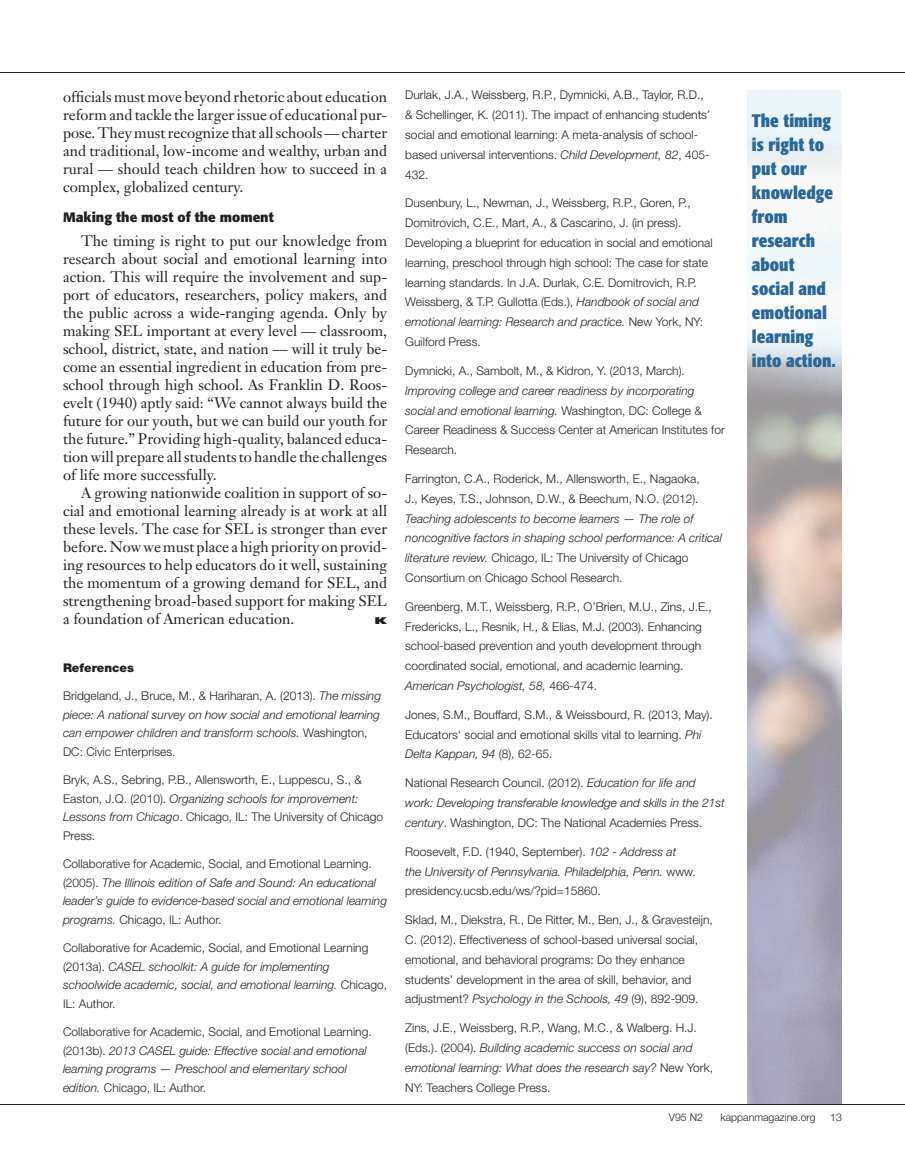
<style>
.page{position:relative;width:905px;height:1175px;background:#fff}
.page>*{position:absolute;margin:0;border:0;box-sizing:border-box;transform-origin:0 0}
.t1{font:700 condensed 18px/24px "Formata";color:#29689a}
.t2{font:15px/18px "Janson Text";color:#231f20;text-align:justify}
.t3{font:700 13.5px "Formata";color:#231f20}
.t4{font:300 12px/19.8px "Helvetica Neue";color:#231f20}
.t5{font:italic 300 12px/18.8px "Helvetica Neue";color:#231f20}
.t6{font:900 12px "Helvetica Neue";color:#231f20}
.t7{font:300 10.5px "Helvetica Neue";color:#231f20}
.t8{font:800 9px "Futura";color:#231f20;scale:1.7 1}
.s1{font-style:normal}
.s2{font-style:italic}
</style>
<div class="page">
<hr style="left:0;top:72px;width:904px;height:1px;background:#231f20">
<hr style="left:0;top:1103px;width:904px;height:1px;background:#231f20">
<p class="t2" style="left:63px;top:87px;width:326px">officials must move beyond rhetoric about education reform and tackle the larger issue of educational pur&shy;pose. They must recognize that all schools — charter and traditional, low-income and wealthy, urban and rural — should teach children how to succeed in a complex, globalized century.</p>
<p class="t3" style="left:63px;top:209px;width:212px">Making the most of the moment</p>
<p class="t2" style="left:63px;top:231px;width:326px;text-indent:18px">The timing is right to put our knowledge from research about social and emotional learning into action. This will require the involvement and sup&shy;port of educators, researchers, policy makers, and the public across a wide-ranging agenda. Only by making SEL important at every level — classroom, school, district, state, and nation — will it truly be&shy;come an essential ingredient in education from pre&shy;school through high school. As Franklin D. Roos&shy;evelt (1940) aptly said: “We cannot always build the future for our youth, but we can build our youth for the future.” Providing high-quality, balanced educa&shy;tion will prepare all students to handle the challenges of life more successfully.</p>
<p class="t2" style="left:63px;top:483px;width:326px;text-indent:18px">A growing nationwide coalition in support of so&shy;cial and emotional learning already is at work at all these levels. The case for SEL is stronger than ever before. Now we must place a high priority on provid&shy;ing resources to help educators do it well, sustaining the momentum of a growing demand for SEL, and strengthening broad-based support for making SEL a foundation of American education.</p>
<p class="t8" style="left:374px;top:615px;width:9px">K</p>
<p class="t6" style="left:63px;top:660px;width:72px">References</p>
<p class="t5" style="left:63px;top:686px;width:319px"><span class="s1">Bridgeland, J., Bruce, M., &amp; Hariharan, A. (2013).</span> The missing piece: A national survey on how social and emotional learning can empower children and transform schools. <span class="s1">Washington, DC: Civic Enterprises.</span></p>
<p class="t4" style="left:63px;top:770px;width:321px;line-height:18.8px">Bryk, A.S., Sebring, P.B., Allensworth, E., Luppescu, S., &amp; Easton, J.Q. (2010). <span class="s2">Organizing schools for improvement:<br>Lessons from Chicago</span>. Chicago, IL: The University of Chicago Press.</p>
<p class="t5" style="left:63px;top:854px;width:325px"><span class="s1">Collaborative for Academic, Social, and Emotional Learning. (2005).</span> The Illinois edition of Safe and Sound: An educational leader’s guide to evidence-based social and emotional learning programs. <span class="s1">Chicago, IL: Author.</span></p>
<p class="t5" style="left:63px;top:938px;width:325px"><span class="s1">Collaborative for Academic, Social, and Emotional Learning (2013a).</span> CASEL schoolkit: A guide for implementing schoolwide academic, social, and emotional learning. <span class="s1">Chicago, IL: Author.</span></p>
<p class="t5" style="left:63px;top:1022px;width:310px"><span class="s1">Collaborative for Academic, Social, and Emotional Learning. (2013b).</span> 2013 CASEL guide: Effective social and emotional learning programs — Preschool and elementary school edition. <span class="s1">Chicago, IL: Author.</span></p>
<p class="t4" style="left:405px;top:85px;width:306px">Durlak, J.A., Weissberg, R.P., Dymnicki, A.B., Taylor, R.D., &amp; Schellinger, K. (2011). The impact of enhancing students’ social and emotional learning: A meta-analysis of school&shy;based universal interventions. <span class="s2">Child Development, 82</span>, 405- 432.</p>
<p class="t4" style="left:405px;top:193px;width:309px">Dusenbury, L., Newman, J., Weissberg, R.P., Goren, P., Domitrovich, C.E., Mart, A., &amp; Cascarino, J. (in press).<br>Developing a blueprint for education in social and emotional learning, preschool through high school: The case for state learning standards. In J.A. Durlak, C.E. Domitrovich, R.P.<br>Weissberg, &amp; T.P. Gullotta (Eds.), <span class="s2">Handbook of social and emotional learning: Research and practice.</span> New York, NY:<br>Guilford Press.</p>
<p class="t4" style="left:405px;top:360px;width:281px">Dymnicki, A., Sambolt, M., &amp; Kidron, Y. (2013, March).</p>
<p class="t4" style="left:405px;top:380px;width:321px"><span class="s2">Improving college and career readiness by incorporating social and emotional learning.</span> Washington, DC: College &amp; Career Readiness &amp; Success Center at American Institutes for Research.</p>
<p class="t4" style="left:405px;top:468px;width:296px">Farrington, C.A., Roderick, M., Allensworth, E., Nagaoka,<br>J., Keyes, T.S., Johnson, D.W., &amp; Beechum, N.O. (2012).</p>
<p class="t5" style="left:405px;top:508px;width:318px;line-height:19.8px">Teaching adolescents to become learners — The role of noncognitive factors in shaping school performance: A critical literature review. <span class="s1">Chicago, IL: The University of Chicago Consortium on Chicago School Research.</span></p>
<p class="t4" style="left:405px;top:596px;width:308px">Greenberg, M.T., Weissberg, R.P., O’Brien, M.U., Zins, J.E., Fredericks, L., Resnik, H., &amp; Elias, M.J. (2003). Enhancing school-based prevention and youth development through coordinated social, emotional, and academic learning.<br><span class="s2">American Psychologist, 58,</span> 466-474.</p>
<p class="t4" style="left:405px;top:704px;width:309px">Jones, S.M., Bouffard, S.M., &amp; Weissbourd, R. (2013, May).<br>Educators‘ social and emotional skills vital to learning. <span class="s2">Phi<br>Delta Kappan, 94</span> (8), 62-65.</p>
<p class="t5" style="left:405px;top:773px;width:321px;line-height:19.8px"><span class="s1">National Research Council. (2012).</span> Education for life and work: Developing transferable knowledge and skills in the 21st century<span class="s1">. Washington, DC: The National Academies Press.</span></p>
<p class="t4" style="left:405px;top:841px;width:292px">Roosevelt, F.D. (1940, September). <span class="s2">102 - Address at<br>the University of Pennsylvania. Philadelphia, Penn.</span> www. presidency.ucsb.edu/ws/?pid=15860.</p>
<p class="t4" style="left:405px;top:909px;width:309px">Sklad, M., Diekstra, R., De Ritter, M., Ben, J., &amp; Gravesteijn, C. (2012). Effectiveness of school-based universal social, emotional, and behavioral programs: Do they enhance students’ development in the area of skill, behavior, and adjustment? <span class="s2">Psychology in the Schools, 49</span> (9), 892-909.</p>
<p class="t4" style="left:405px;top:1017px;width:309px">Zins, J.E., Weissberg, R.P., Wang, M.C., &amp; Walberg. H.J. (Eds.). (2004). <span class="s2">Building academic success on social and emotional learning: What does the research say?</span> New York, NY: Teachers College Press.</p>
<p class="t7" style="left:669px;top:1111px;width:36px">V95 N2</p>
<p class="t7" style="left:720px;top:1111px;width:97px">kappanmagazine.org</p>
<p class="t7" style="left:830px;top:1111px;width:13px">13</p>
<h1 class="t1" style="left:752px;top:108px;width:86px">The timing is right to put our knowledge from research about social and emotional learning into action.</h1>
</div>
